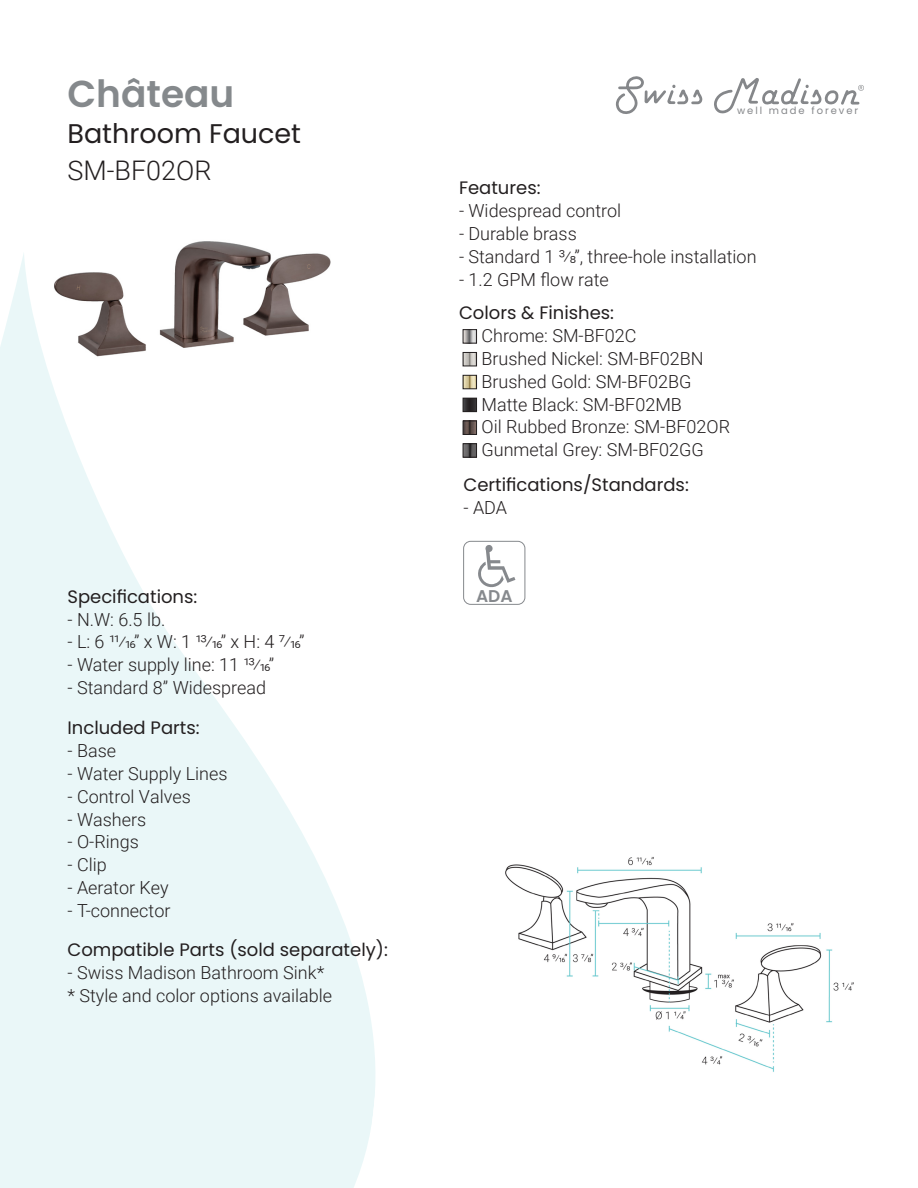
<style>
.page{position:relative;width:918px;height:1188px;background:#fff}
.page>*{position:absolute;margin:0;border:0;box-sizing:border-box;transform-origin:0 0}
.t1{font:600 37.5px "Poppins";color:#85898c}
.t2{font:27px "Poppins";color:#231f20}
.t3{font:300 27px "Roboto";color:#231f20}
.t4{font:300 18px "Roboto";color:#231f20}
.t5{font:18px "Poppins";color:#231f20}
.t6{font:600 16.95px "Poppins";color:#86898d}
.t7{font:9.9px "Poppins";letter-spacing:.2em;color:#85878a}
</style>
<div class="page">
<svg style="left:616px;top:76px;width:87px;height:38px"></svg>
<svg style="left:714px;top:78px;width:150px;height:36px"></svg>
<img style="left:180px;top:241px;width:85px;height:10px">
<svg style="left:0;top:251px;width:375px;height:937px;fill:#eaf7f8"></svg>
<img style="left:505px;top:857px;width:349px;height:215px">
<img style="left:465px;top:331px;width:10px;height:10px">
<div style="left:463px;top:329px;width:14px;height:14px;border:1px solid #231f20"></div>
<img style="left:465px;top:354px;width:10px;height:10px">
<div style="left:463px;top:352px;width:14px;height:14px;border:1px solid #231f20"></div>
<img style="left:465px;top:377px;width:10px;height:10px">
<div style="left:463px;top:375px;width:14px;height:14px;border:1px solid #231f20"></div>
<img style="left:465px;top:400px;width:10px;height:10px">
<div style="left:463px;top:398px;width:14px;height:14px;border:1px solid #231f20"></div>
<img style="left:465px;top:423px;width:10px;height:10px">
<div style="left:463px;top:421px;width:14px;height:14px;border:1px solid #231f20"></div>
<img style="left:465px;top:446px;width:10px;height:9px">
<div style="left:463px;top:444px;width:14px;height:13px;border:1px solid #231f20"></div>
<svg style="left:478px;top:545px;width:37px;height:43px"></svg>
<div style="left:463px;top:541px;width:62px;height:64px;border:1px solid #86898d;border-radius:7px"></div>
<p class="t1" style="left:68px;top:72px;width:168px">Château</p>
<p class="t2" style="left:68px;top:118px;width:235px">Bathroom Faucet</p>
<p class="t3" style="left:68px;top:152px;width:146px">SM-BF02OR</p>
<p class="t5" style="left:68px;top:586px;width:131px">Specifications:</p>
<p class="t4" style="left:68px;top:607px;width:99px">- N.W: 6.5 lb.</p>
<p class="t4" style="left:68px;top:629px;width:239px">- L: 6 11/16” x W: 1 13/16” x H: 4 7/16”</p>
<p class="t4" style="left:68px;top:652px;width:208px">- Water supply line: 11 13/16”</p>
<p class="t4" style="left:68px;top:675px;width:200px">- Standard 8” Widespread</p>
<p class="t5" style="left:68px;top:718px;width:134px">Included Parts:</p>
<p class="t4" style="left:68px;top:738px;width:50px">- Base</p>
<p class="t4" style="left:68px;top:761px;width:162px">- Water Supply Lines</p>
<p class="t4" style="left:68px;top:784px;width:125px">- Control Valves</p>
<p class="t4" style="left:68px;top:807px;width:80px">- Washers</p>
<p class="t4" style="left:68px;top:829px;width:73px">- O-Rings</p>
<p class="t4" style="left:68px;top:852px;width:41px">- Clip</p>
<p class="t4" style="left:68px;top:875px;width:103px">- Aerator Key</p>
<p class="t4" style="left:68px;top:898px;width:104px">- T-connector</p>
<p class="t5" style="left:68px;top:940px;width:322px">Compatible Parts (sold separately):</p>
<p class="t4" style="left:68px;top:960px;width:258px">- Swiss Madison Bathroom Sink*</p>
<p class="t4" style="left:68px;top:983px;width:266px">* Style and color options available</p>
<p class="t7" style="left:737px;top:105px;width:123px">well made forever</p>
<p class="t5" style="left:459px;top:178px;width:83px">Features:</p>
<p class="t4" style="left:459px;top:198px;width:164px">- Widespread control</p>
<p class="t4" style="left:459px;top:221px;width:119px">- Durable brass</p>
<p class="t4" style="left:459px;top:244px;width:299px">- Standard 1 3/8”, three-hole installation</p>
<p class="t4" style="left:459px;top:267px;width:151px">- 1.2 GPM flow rate</p>
<p class="t5" style="left:459px;top:303px;width:157px">Colors &amp; Finishes:</p>
<p class="t4" style="left:482px;top:323px;width:157px">Chrome: SM-BF02C</p>
<p class="t4" style="left:482px;top:346px;width:224px">Brushed Nickel: SM-BF02BN</p>
<p class="t4" style="left:482px;top:369px;width:212px">Brushed Gold: SM-BF02BG</p>
<p class="t4" style="left:482px;top:392px;width:202px">Matte Black: SM-BF02MB</p>
<p class="t4" style="left:482px;top:414px;width:250px">Oil Rubbed Bronze: SM-BF02OR</p>
<p class="t4" style="left:482px;top:437px;width:224px">Gunmetal Grey: SM-BF02GG</p>
<p class="t5" style="left:464px;top:475px;width:227px">Certifications/Standards:</p>
<p class="t4" style="left:464px;top:495px;width:45px">- ADA</p>
<p class="t6" style="left:476px;top:586px;width:38px">ADA</p>
</div>
